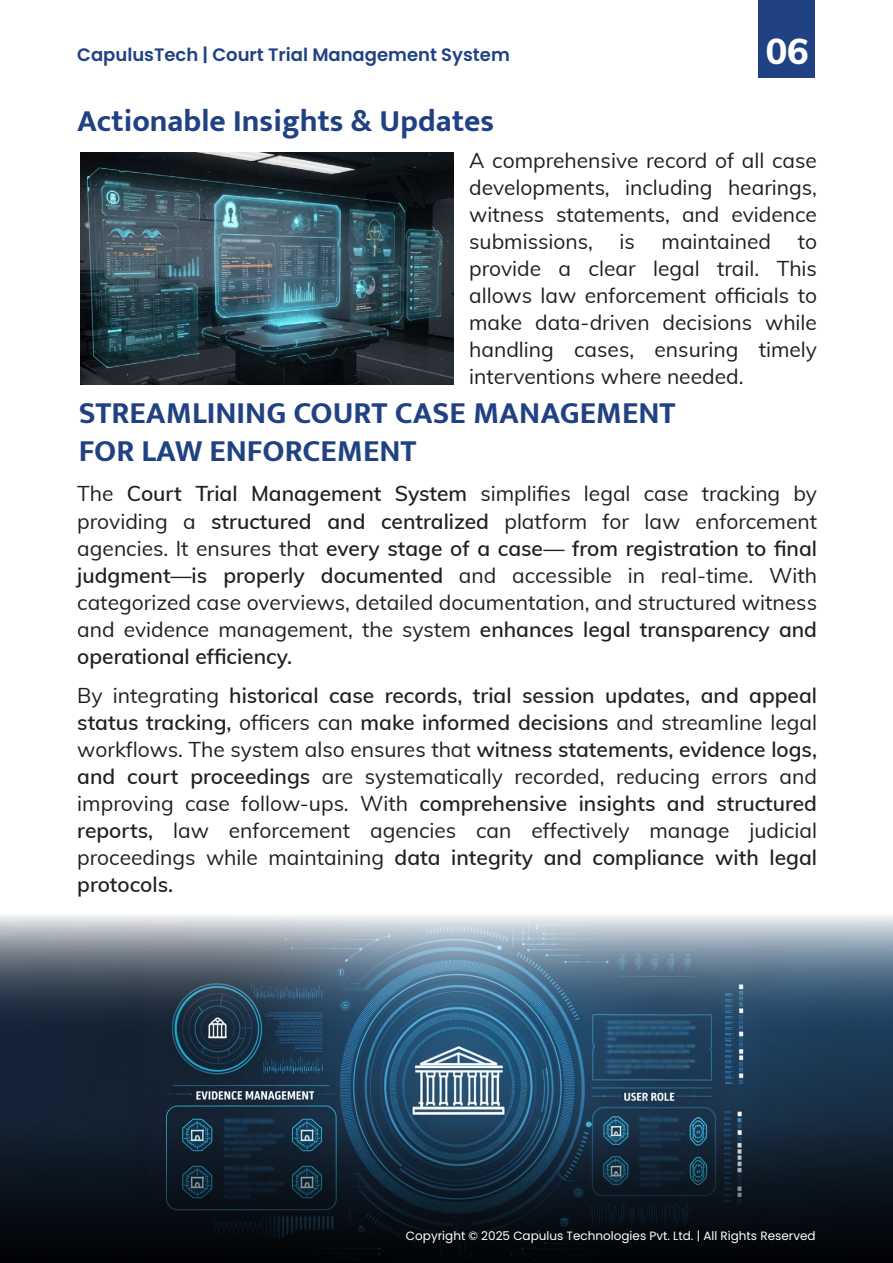
<style>
.page{position:relative;width:893px;height:1263px;background:#fff}
.page>*{position:absolute;margin:0;border:0;box-sizing:border-box;transform-origin:0 0}
.t1{font:800 36px "Muli";color:#fff}
.t2{font:700 31.5px/37.8px "Mukta Mahee";color:#204283}
.t3{font:21px/27px "Muli";color:#231f20;text-align:justify}
.t4{font:600 18px "Poppins";color:#204283}
.t5{font:12px "Poppins";color:#fff}
.s1{font-weight:600}
</style>
<div class="page">
<img style="left:0;top:1042px;width:893px;height:84px">
<svg style="left:0;top:1126px;width:893px;height:137px;background:#0d1924"></svg>
<svg style="left:0;top:915px;width:893px;height:127px;background:#60798d"></svg>
<img style="left:81px;top:153px;width:372px;height:231px">
<div style="left:758px;top:0;width:56px;height:78px;background:#204283"></div>
<p class="t4" style="left:77px;top:44px;width:434px">CapulusTech | Court Trial Management System</p>
<h1 class="t1" style="left:766px;top:24px;width:45px">06</h1>
<h2 class="t2" style="left:77px;top:101px;width:419px">Actionable Insights &amp; Updates</h2>
<p class="t3" style="left:469px;top:146px;width:349px">A comprehensive record of all case developments, including hearings, witness statements, and evidence submissions,</p>
<p class="t3" style="left:620px;top:227px;width:17px">is</p>
<p class="t3" style="left:661px;top:227px;width:111px">maintained</p>
<p class="t3" style="left:469px;top:227px;width:349px;text-indent:328px">to provide a clear legal trail. This allows law enforcement officials to make data-driven decisions while handling cases, ensuring timely interventions where needed.</p>
<h2 class="t2" style="left:79px;top:394px;width:598px">STREAMLINING COURT CASE MANAGEMENT<br>FOR LAW ENFORCEMENT</h2>
<p class="t3" style="left:77px;top:479px;width:741px">The <span class="s1">Court Trial Management System</span> simplifies legal case tracking by providing a <span class="s1">structured and centralized</span> platform for law enforcement agencies. It ensures that <span class="s1">every stage of a case— from registration to final judgment—is properly documented</span> and accessible in real-time. With categorized case overviews, detailed documentation, and structured witness and evidence management, the system <span class="s1">enhances legal transparency and operational efficiency.</span></p>
<p class="t3" style="left:77px;top:680px;width:741px">By integrating <span class="s1">historical case records, trial session updates, and appeal status tracking,</span> officers can <span class="s1">make informed decisions</span> and streamline legal workflows. The system also ensures that <span class="s1">witness statements, evidence logs, and court proceedings</span> are systematically recorded, reducing errors and improving case follow-ups. With <span class="s1">comprehensive insights and structured reports,</span> law enforcement agencies can effectively manage judicial proceedings while maintaining <span class="s1">data integrity and compliance with legal protocols.</span></p>
<p class="t5" style="left:406px;top:1228px;width:411px">Copyright © 2025 Capulus Technologies Pvt. Ltd. | All Rights Reserved</p>
</div>
